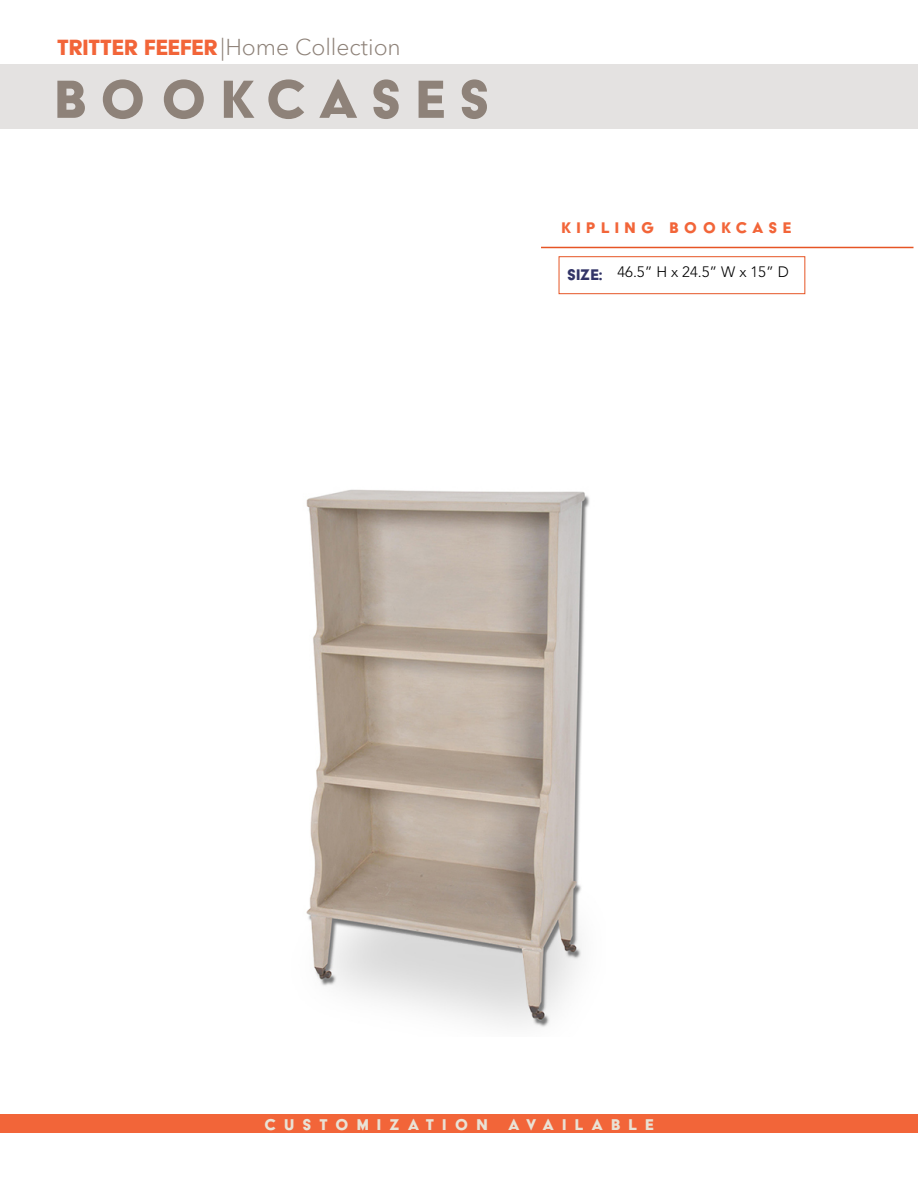
<style>
.page{position:relative;width:918px;height:1188px;background:#fff}
.page>*{position:absolute;margin:0;border:0;box-sizing:border-box;transform-origin:0 0}
.t1{font:61.8px "Acier BAT Text Solid";letter-spacing:.215em;color:#8e8279}
.t2{font:300 22.95px "Avenir Next LTW01";color:#8e8279}
.t3{font:18px "Acier BAT Text Solid";letter-spacing:.45em;color:#e9e2d5}
.t4{font:17.85px "Acier BAT Text Solid";letter-spacing:.3em;color:#f26539}
.t5{font:300 15px "Avenir LT Std";color:#000}
.s1{font-family:"Acier BAT Text Solid";font-weight:400;font-size:25.5px;color:#f26539}
.s2{font-family:"Acier BAT Text Solid";font-weight:400;font-size:17.85px;color:#323467}
</style>
<div class="page">
<img style="left:306px;top:489px;width:284px;height:538px">
<div style="left:0;top:64px;width:918px;height:64px;background:#e4e2e1"></div>
<div style="left:0;top:1114px;width:918px;height:19px;background:#f26539"></div>
<hr style="left:541px;top:247px;width:373px;height:1px;background:#e65525">
<div style="left:559px;top:256px;width:246px;height:38px;border:1px solid #e65525"></div>
<p class="t2" style="left:57px;top:33px;width:345px"><span class="s1">TRITTER FEEFER</span>|Home Collection</p>
<h1 class="t1" style="left:54px;top:67px;width:437px">BOOKCASES</h1>
<p class="t4" style="left:561px;top:219px;width:232px">KIPLING BOOKCASE</p>
<p class="t5" style="left:567px;top:263px;width:223px"><span class="s2">SIZE:</span> 46.5” H x 24.5” W x 15” D</p>
<p class="t3" style="left:264px;top:1115px;width:391px">CUSTOMIZATION AVAILABLE</p>
</div>
